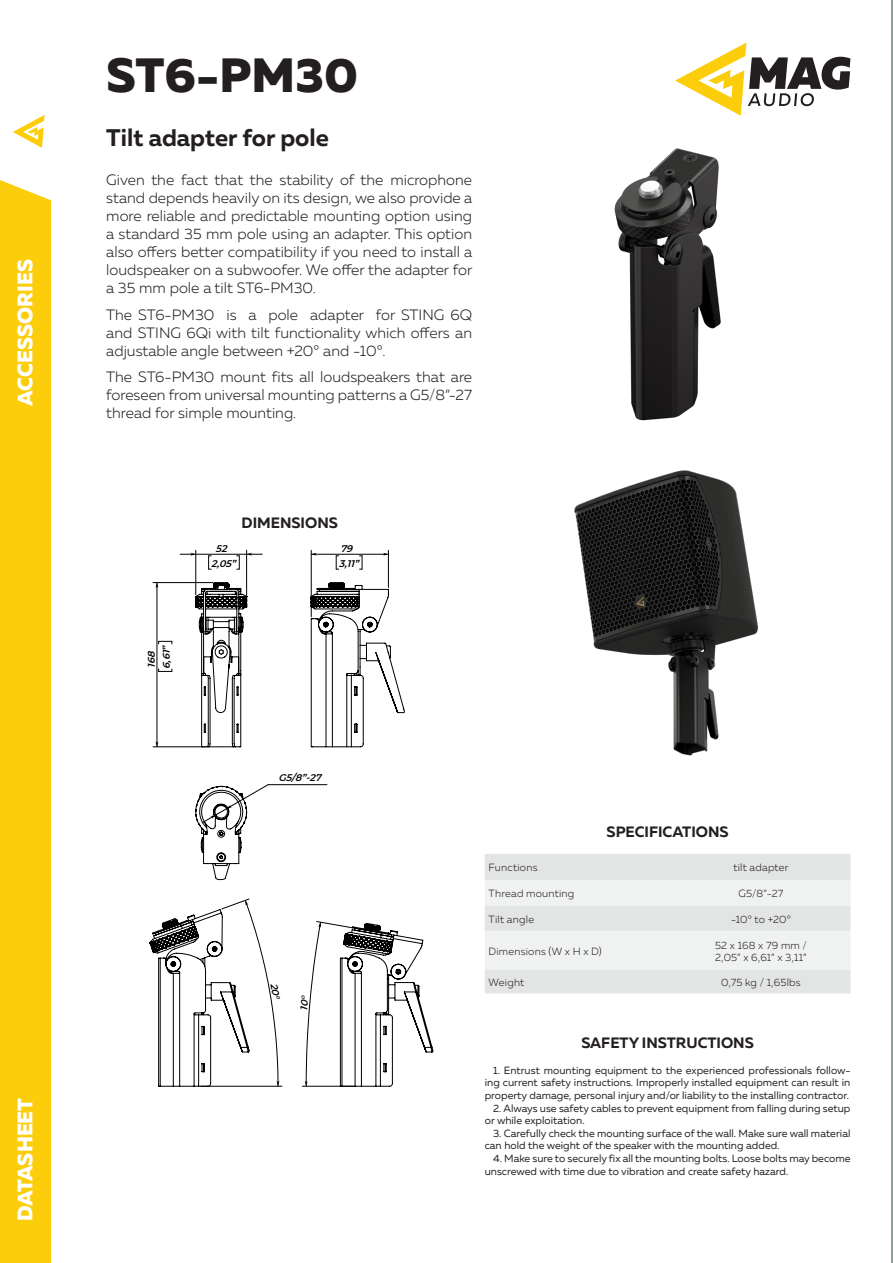
<style>
.page{position:relative;width:893px;height:1263px;background:#fff}
.page>*{position:absolute;margin:0;border:0;box-sizing:border-box;transform-origin:0 0}
.t1{font:800 48px "Muller";color:#231f20}
.t2{font:700 24px "Muller";color:#231f20}
.t3{font:800 21px "Muller";color:#fff}
.t4{font:300 15px/18px "Muller";color:#231f20;text-align:justify}
.t5{font:700 15px "Muller";color:#231f20}
.t6{font:10.5px/12.6px "Muller";color:#231f20}
.table_main{font:300 10.5px "Muller";letter-spacing:.015em;color:#231f20}
.t7{font:italic 600 9.6px/15px "Montserrat";color:#000001}
</style>
<div class="page">
<div style="left:0;top:180px;width:51px;height:1083px;background:#fccd0a"></div>
<svg style="left:13px;top:115px;width:32px;height:33px"></svg>
<svg style="left:675px;top:43px;width:175px;height:73px"></svg>
<hr style="left:892px;top:0;width:1px;height:1263px;background:#8e9c9c">
<div style="left:485px;top:854px;width:365px;height:139px;background:#e3e5e5"></div>
<svg style="left:485px;top:880px;width:365px;height:90px"></svg>
<hr style="left:201px;top:1086px;width:81px;height:1px;background:#000001">
<hr style="left:311px;top:554px;width:77px;height:1px;background:#000001">
<hr style="left:311px;top:550px;width:1px;height:67px;background:#000001">
<hr style="left:388px;top:550px;width:1px;height:37px;background:#000001">
<svg style="left:359px;top:556px;width:4px;height:14px"></svg>
<svg style="left:336px;top:556px;width:3px;height:14px"></svg>
<hr style="left:268px;top:784px;width:59px;height:1px;background:#000001">
<hr style="left:196px;top:554px;width:51px;height:1px;background:#000001">
<hr style="left:246px;top:550px;width:1px;height:46px;background:#000001">
<hr style="left:196px;top:550px;width:1px;height:45px;background:#000001">
<svg style="left:237px;top:556px;width:3px;height:14px"></svg>
<svg style="left:208px;top:556px;width:3px;height:14px"></svg>
<hr style="left:157px;top:583px;width:1px;height:164px;background:#000001">
<hr style="left:153px;top:746px;width:52px;height:1px;background:#000001">
<hr style="left:153px;top:582px;width:60px;height:1px;background:#000001">
<svg style="left:158px;top:641px;width:15px;height:3px"></svg>
<svg style="left:158px;top:669px;width:15px;height:3px"></svg>
<svg style="left:311px;top:553px;width:6px;height:3px"></svg>
<svg style="left:383px;top:553px;width:5px;height:3px"></svg>
<svg style="left:247px;top:553px;width:15px;height:3px"></svg>
<svg style="left:180px;top:553px;width:16px;height:3px"></svg>
<svg style="left:155px;top:741px;width:4px;height:6px"></svg>
<svg style="left:155px;top:583px;width:4px;height:5px"></svg>
<svg style="left:310px;top:582px;width:95px;height:165px"></svg>
<svg style="left:195px;top:582px;width:53px;height:166px"></svg>
<svg style="left:195px;top:784px;width:74px;height:96px"></svg>
<img style="left:614px;top:148px;width:107px;height:273px">
<img style="left:574px;top:470px;width:185px;height:286px">
<svg style="left:149px;top:898px;width:131px;height:189px"></svg>
<svg style="left:301px;top:921px;width:133px;height:166px"></svg>
<h3 class="t3" style="left:12px;top:406px;width:148px;rotate:-90deg">ACCESSORIES</h3>
<h3 class="t3" style="left:12px;top:1221px;width:125px;rotate:-90deg">DATASHEET</h3>
<p class="t1" style="left:106px;top:45px;width:253px">ST6-PM30</p>
<p class="t2" style="left:106px;top:122px;width:224px">Tilt adapter for pole</p>
<p class="t4" style="left:106px;top:171px;width:368px">Given the fact that the stability of the microphone stand depends heavily on its design, we also provide a more reliable and predictable mounting option using a standard 35 mm pole using an adapter. This option also offers better compatibility if you need to install a loudspeaker on a subwoofer. We offer the adapter for a 35 mm pole a tilt ST6-PM30.</p>
<p class="t4" style="left:106px;top:305px;width:367px">The ST6-PM30 is a pole adapter for STING 6Q and STING 6Qi with tilt functionality which offers an adjustable angle between +20° and -10°.</p>
<p class="t4" style="left:106px;top:368px;width:367px">The ST6-PM30 mount fits all loudspeakers that are foreseen from universal mounting patterns a G5/8”-27 thread for simple mounting.</p>
<p class="t5" style="left:242px;top:514px;width:98px">DIMENSIONS</p>
<p class="t7" style="left:144px;top:669px;width:27px;rotate:-90deg">168<br>6,61”</p>
<p class="t7" style="left:211px;top:541px;width:29px;text-align:center">52<br>2,05”</p>
<p class="t7" style="left:339px;top:541px;width:25px">79<br>3,11”</p>
<p class="t7" style="left:278px;top:769px;width:47px">G5/8”-27</p>
<p class="t5" style="left:607px;top:822px;width:124px">SPECIFICATIONS</p>
<p class="table_main" style="left:489px;top:861px;width:50px">Functions</p>
<p class="table_main" style="left:733px;top:861px;width:57px">tilt adapter</p>
<p class="table_main" style="left:489px;top:887px;width:87px">Thread mounting</p>
<p class="table_main" style="left:738px;top:887px;width:46px">G5/8”-27</p>
<p class="table_main" style="left:489px;top:913px;width:47px">Tilt angle</p>
<p class="table_main" style="left:731px;top:913px;width:61px">-10° to +20°</p>
<p class="table_main" style="left:489px;top:945px;width:115px">Dimensions (W x H x D)</p>
<p class="table_main" style="left:715px;top:939px;width:93px">52 x 168 x 79 mm /</p>
<p class="table_main" style="left:715px;top:951px;width:93px">2,05” x 6,61” x 3,11”</p>
<p class="table_main" style="left:489px;top:976px;width:37px">Weight</p>
<p class="table_main" style="left:721px;top:976px;width:81px">0,75 kg / 1,65lbs</p>
<p class="t5" style="left:581px;top:1034px;width:174px">SAFETY INSTRUCTIONS</p>
<p class="t6" style="left:485px;top:1064px;width:367px;text-align:justify;text-indent:9px">1. Entrust mounting equipment to the experienced professionals follow&shy;ing current safety instructions. Improperly installed equipment can result in property damage, personal injury and/or liability to the installing contractor.</p>
<p class="t6" style="left:485px;top:1101px;width:367px;text-indent:9px">2. Always use safety cables to prevent equipment from falling during setup or while exploitation.</p>
<p class="t6" style="left:485px;top:1127px;width:367px;text-indent:9px">3. Carefully check the mounting surface of the wall. Make sure wall material can hold the weight of the speaker with the mounting added.</p>
<p class="t6" style="left:485px;top:1152px;width:367px;text-indent:9px">4. Make sure to securely fix all the mounting bolts. Loose bolts may become unscrewed with time due to vibration and create safety hazard.</p>
</div>
